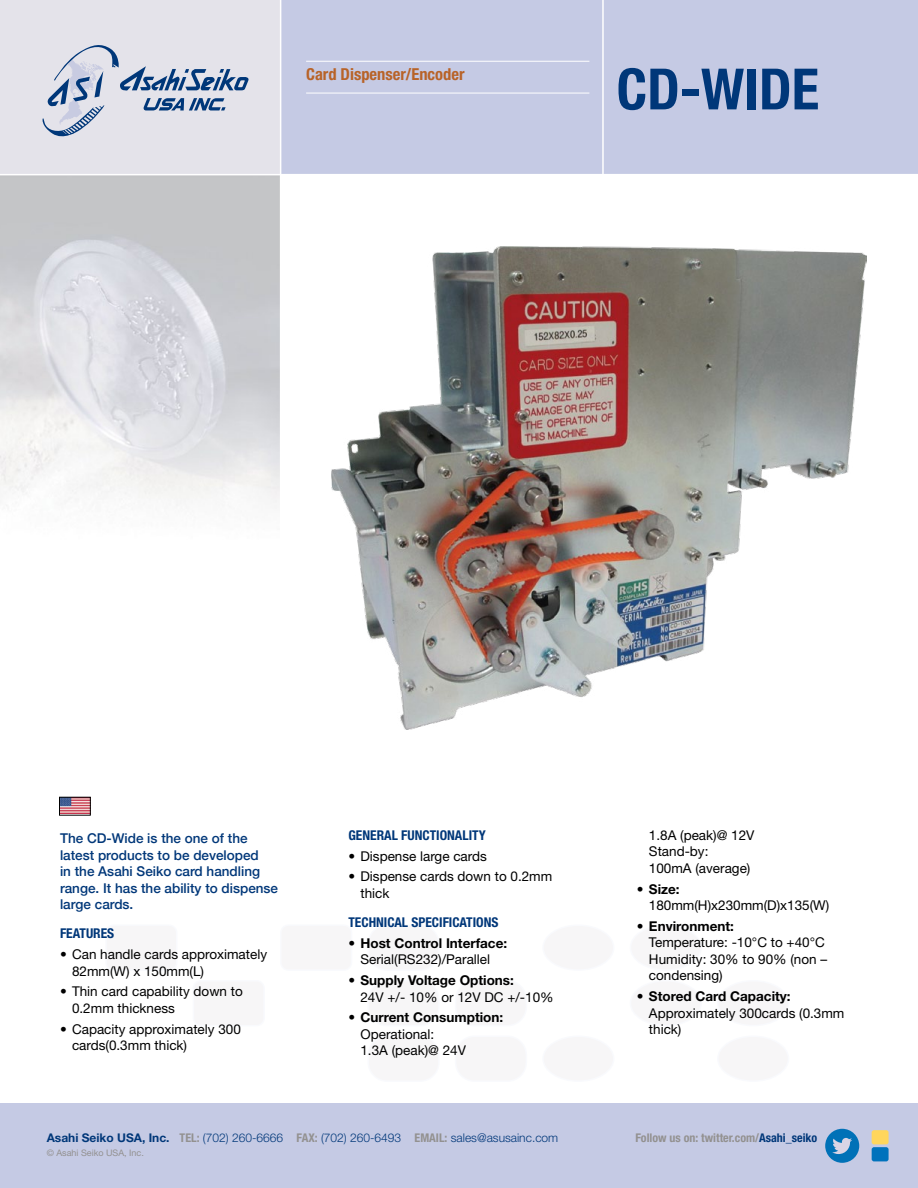
<style>
.page{position:relative;width:918px;height:1188px;background:#fff}
.page>*{position:absolute;margin:0;border:0;box-sizing:border-box;transform-origin:0 0}
.t1{font:700 condensed 57px "Helvetica Neue LT Std";color:#003779}
.t2{font:700 condensed 16.5px "Helvetica Neue LT Std";color:#b86328}
.t3{font:13.5px/16.5px "Helvetica Neue LT Std";color:#000}
.t4{font:500 13.5px/16.5px "Helvetica Neue";color:#003779}
.t5{font:700 13.5px "Helvetica Neue LT Std";color:#000}
.t6{font:700 condensed 13.5px "Helvetica Neue LT Std";color:#003779}
.t7{font:300 12px "Helvetica Neue LT Std";color:#003779}
.t8{font:700 condensed 12px "Helvetica Neue LT Std";color:#939190}
.t9{font:9px "Helvetica Neue LT Std";color:#939190}
.s1{font-weight:700}
.s2{font-weight:700;font-stretch:condensed;color:#939190}
.s3{color:#003779}
</style>
<div class="page">
<div style="left:0;top:0;width:281px;height:174px;background:#e4e3ea"></div>
<div style="left:281px;top:0;width:637px;height:174px;background:#c5cae4"></div>
<div style="left:0;top:1104px;width:918px;height:84px;background:#c5cae4"></div>
<svg style="left:42px;top:45px;width:207px;height:92px"></svg>
<hr style="left:602px;top:0;width:2px;height:174px;background:#fff">
<div style="left:872px;top:1130px;width:17px;height:14px;background:#ffd65c;border-radius:2px"></div>
<div style="left:872px;top:1147px;width:17px;height:14px;background:#0072bc;border-radius:2px"></div>
<hr style="left:306px;top:61px;width:283px;height:1px;background:#fff">
<div style="left:105px;top:924px;width:72px;height:47px;background:#f7f6f7;border:2px solid #f9fafd;border-radius:7px"></div>
<div style="left:280px;top:924px;width:72px;height:47px;background:#f7f6f7;border:2px solid #f9fafd;border-radius:7px"></div>
<div style="left:368px;top:924px;width:72px;height:47px;background:#f7f6f7;border:2px solid #f9fafd;border-radius:19px"></div>
<div style="left:542px;top:924px;width:72px;height:47px;background:#f7f6f7;border:2px solid #f9fafd;border-radius:50%"></div>
<div style="left:630px;top:924px;width:72px;height:47px;background:#f7f6f7;border:2px solid #f9fafd;border-radius:50%"></div>
<div style="left:193px;top:980px;width:72px;height:46px;background:#f7f6f7;border:2px solid #f9fafd;border-radius:7px"></div>
<div style="left:368px;top:980px;width:72px;height:46px;background:#f7f6f7;border:2px solid #f9fafd;border-radius:19px"></div>
<div style="left:455px;top:980px;width:72px;height:46px;background:#f7f6f7;border:2px solid #f9fafd;border-radius:19px"></div>
<div style="left:630px;top:980px;width:72px;height:46px;background:#f7f6f7;border:2px solid #f9fafd;border-radius:50%"></div>
<div style="left:717px;top:980px;width:72px;height:46px;background:#f7f6f7;border:2px solid #f9fafd;border-radius:50%"></div>
<div style="left:368px;top:1036px;width:72px;height:46px;background:#f7f6f7;border:2px solid #f9fafd;border-radius:19px"></div>
<div style="left:455px;top:1036px;width:72px;height:46px;background:#f7f6f7;border:2px solid #f9fafd;border-radius:19px"></div>
<div style="left:542px;top:1036px;width:72px;height:46px;background:#f7f6f7;border:2px solid #f9fafd;border-radius:50%"></div>
<div style="left:717px;top:1036px;width:72px;height:46px;background:#f7f6f7;border:2px solid #f9fafd;border-radius:50%"></div>
<img style="left:0;top:175px;width:280px;height:331px">
<div style="left:825px;top:1129px;width:34px;height:34px;background:#0071b7;border-radius:50%"></div>
<svg style="left:832px;top:1138px;width:20px;height:16px"></svg>
<hr style="left:280px;top:0;width:1px;height:603px;background:#fff">
<hr style="left:306px;top:93px;width:283px;height:1px;background:#fff">
<img style="left:61px;top:799px;width:28px;height:14px">
<div style="left:59px;top:797px;width:32px;height:18px;border:1px solid #000"></div>
<img style="left:332px;top:247px;width:534px;height:482px">
<p class="t2" style="left:306px;top:65px;width:160px">Card Dispenser/Encoder</p>
<h1 class="t1" style="left:617px;top:55px;width:204px">CD-WIDE</h1>
<p class="t4" style="left:60px;top:829px;width:220px">The CD-Wide is the one of the latest products to be developed<br>in the Asahi Seiko card handling range. It has the ability to dispense large cards.</p>
<p class="t6" style="left:60px;top:925px;width:56px">FEATURES</p>
<p class="t3" style="left:72px;top:946px;width:197px;text-indent:-12px">• Can handle cards approximately<br>82mm(W) x 150mm(L)</p>
<p class="t3" style="left:72px;top:983px;width:172px;text-indent:-12px">• Thin card capability down to<br>0.2mm thickness</p>
<p class="t3" style="left:72px;top:1020px;width:170px;text-indent:-12px">• Capacity approximately 300 cards(0.3mm thick)</p>
<p class="t6" style="left:348px;top:827px;width:139px">GENERAL FUNCTIONALITY</p>
<p class="t3" style="left:348px;top:847px;width:140px">• Dispense large cards</p>
<p class="t3" style="left:360px;top:868px;width:193px;text-indent:-12px">• Dispense cards down to 0.2mm thick</p>
<p class="t6" style="left:348px;top:914px;width:151px">TECHNICAL SPECIFICATIONS</p>
<p class="t5" style="left:348px;top:935px;width:160px">• Host Control Interface:</p>
<p class="t3" style="left:360px;top:951px;width:131px">Serial(RS232)/Parallel</p>
<p class="t5" style="left:348px;top:972px;width:167px">• Supply Voltage Options:</p>
<p class="t3" style="left:360px;top:988px;width:195px">24V +/- 10% or 12V DC +/-10%</p>
<p class="t5" style="left:348px;top:1009px;width:156px">• Current Consumption:</p>
<p class="t3" style="left:360px;top:1026px;width:107px">Operational:<br>1.3A (peak)@ 24V</p>
<p class="t7" style="left:47px;top:1130px;width:513px"><span class="s1">Asahi Seiko USA, Inc.</span> <span class="s2">TEL:</span> (702) 260-6666 <span class="s2">FAX:</span> (702) 260-6493 <span class="s2">EMAIL:</span> sales@asusainc.com</p>
<p class="t9" style="left:47px;top:1148px;width:99px">© Asahi Seiko USA, Inc.</p>
<p class="t3" style="left:649px;top:827px;width:107px">1.8A (peak)@ 12V<br>Stand-by:<br>100mA (average)</p>
<p class="t5" style="left:637px;top:880px;width:44px">• Size:</p>
<p class="t3" style="left:649px;top:897px;width:182px">180mm(H)x230mm(D)x135(W)</p>
<p class="t5" style="left:637px;top:918px;width:99px">• Environment:</p>
<p class="t3" style="left:649px;top:934px;width:180px">Temperature: -10°C to +40°C<br>Humidity: 30% to 90% (non – condensing)</p>
<p class="t5" style="left:637px;top:988px;width:155px">• Stored Card Capacity:</p>
<p class="t3" style="left:649px;top:1004px;width:197px">Approximately 300cards (0.3mm thick)</p>
<p class="t8" style="left:635px;top:1130px;width:183px">Follow us on: twitter.com/<span class="s3">Asahi_seiko</span></p>
</div>
